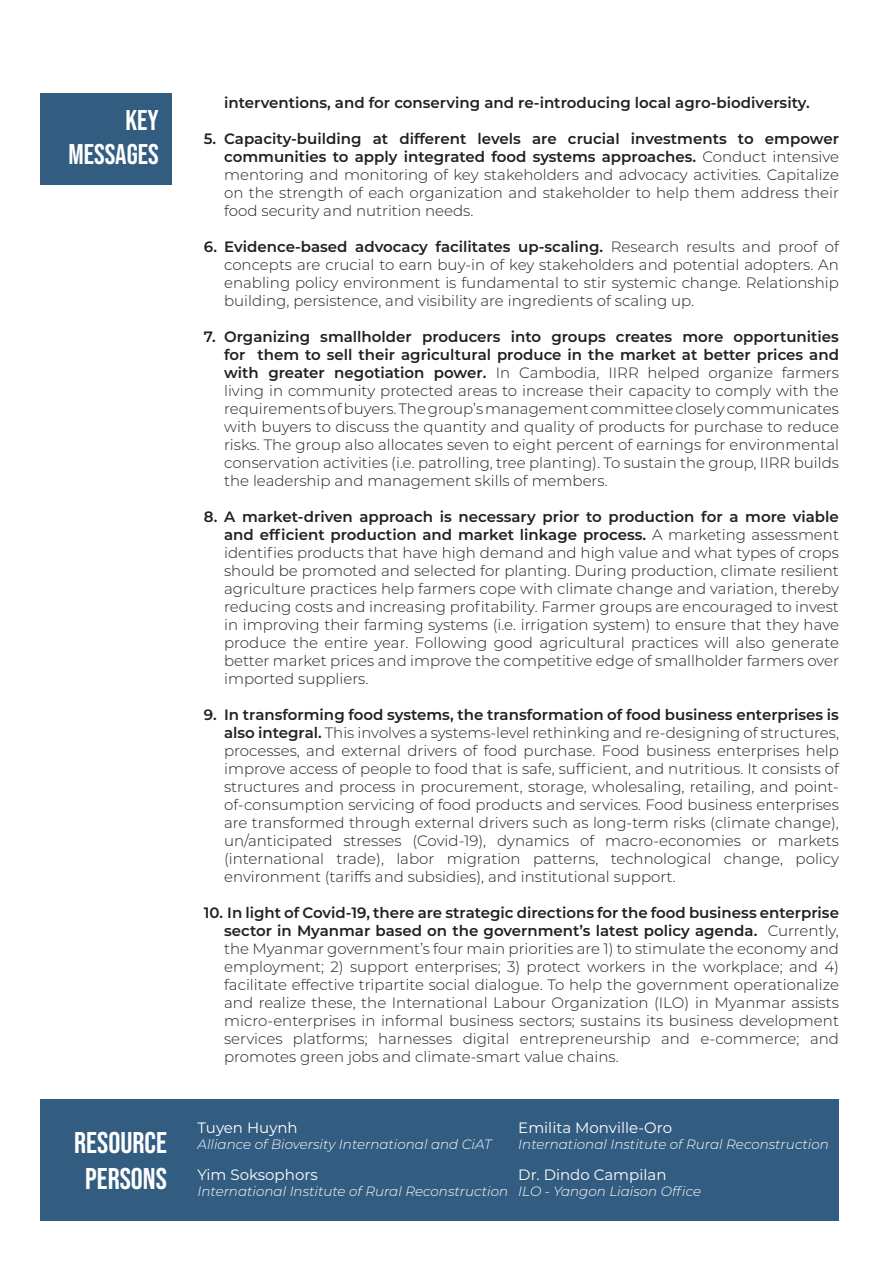
<style>
.page{position:relative;width:893px;height:1263px;background:#fff}
.page>*{position:absolute;margin:0;border:0;box-sizing:border-box;transform-origin:0 0}
.t1{font:30px/36px "Bebas Neue";color:#fff;text-align:center}
.t2{font:28.5px/34.2px "Bebas Neue";color:#fff;text-align:right}
.t3{font:300 15px/18px "Montserrat";color:#231f20;text-align:justify}
.t4{font:600 15px "Montserrat";color:#231f20}
.t5{font:15px "Montserrat";color:#fff}
.t6{font:italic 300 13.5px "Montserrat";color:#fff}
.s1{font-weight:600}
</style>
<div class="page">
<div style="left:41px;top:93px;width:131px;height:91px;background:#325d81"></div>
<div style="left:41px;top:1099px;width:798px;height:122px;background:#325d81"></div>
<h2 class="t2" style="left:68px;top:103px;width:92px">KEY<br>MESSAGES</h2>
<h1 class="t1" style="left:74px;top:1124px;width:94px">RESOURCE<br>PERSONS</h1>
<p class="t4" style="left:224px;top:92px;width:587px">interventions, and for conserving and re-introducing local agro-biodiversity.</p>
<p class="t3" style="left:224px;top:129px;width:616px;text-indent:-20px"><span class="s1">5. Capacity-building at different levels are crucial investments to empower communities to apply integrated food systems approaches.</span> Conduct intensive mentoring and monitoring of key stakeholders and advocacy activities. Capitalize on the strength of each organization and stakeholder to help them address their food security and nutrition needs.</p>
<p class="t3" style="left:224px;top:237px;width:616px;text-indent:-20px"><span class="s1">6. Evidence-based advocacy facilitates up-scaling.</span> Research results and proof of concepts are crucial to earn buy-in of key stakeholders and potential adopters. An enabling policy environment is fundamental to stir systemic change. Relationship building, persistence, and visibility are ingredients of scaling up.</p>
<p class="t3" style="left:224px;top:327px;width:616px;text-indent:-20px"><span class="s1">7. Organizing smallholder producers into groups creates more opportunities for them to sell their agricultural produce in the market at better prices and with greater negotiation power.</span> In Cambodia, IIRR helped organize farmers living in community protected areas to increase their capacity to comply with the requirements of buyers. The group’s management committee closely communicates with buyers to discuss the quantity and quality of products for purchase to reduce risks. The group also allocates seven to eight percent of earnings for environmental conservation activities (i.e. patrolling, tree planting). To sustain the group, IIRR builds the leadership and management skills of members.</p>
<p class="t3" style="left:224px;top:507px;width:616px;text-indent:-20px"><span class="s1">8. A market-driven approach is necessary prior to production for a more viable and efficient production and market linkage process.</span> A marketing assessment identifies products that have high demand and high value and what types of crops should be promoted and selected for planting. During production, climate resilient agriculture practices help farmers cope with climate change and variation, thereby reducing costs and increasing profitability. Farmer groups are encouraged to invest in improving their farming systems (i.e. irrigation system) to ensure that they have produce the entire year. Following good agricultural practices will also generate better market prices and improve the competitive edge of smallholder farmers over imported suppliers.</p>
<p class="t3" style="left:224px;top:705px;width:616px;text-indent:-20px"><span class="s1">9. In transforming food systems, the transformation of food business enterprises is also integral.</span> This involves a systems-level rethinking and re-designing of structures, processes, and external drivers of food purchase. Food business enterprises help improve access of people to food that is safe, sufficient, and nutritious. It consists of structures and process in procurement, storage, wholesaling, retailing, and point&shy;of-consumption servicing of food products and services. Food business enterprises are transformed through external drivers such as long-term risks (climate change), un/anticipated stresses (Covid-19), dynamics of macro-economies or markets (international trade), labor migration patterns, technological change, policy environment (tariffs and subsidies), and institutional support.</p>
<p class="t3" style="left:224px;top:903px;width:616px;text-indent:-20px"><span class="s1">10. In light of Covid-19, there are strategic directions for the food business enterprise sector in Myanmar based on the government’s latest policy agenda.</span> Currently, the Myanmar government’s four main priorities are 1) to stimulate the economy and employment; 2) support enterprises; 3) protect workers in the workplace; and 4) facilitate effective tripartite social dialogue. To help the government operationalize and realize these, the International Labour Organization (ILO) in Myanmar assists micro-enterprises in informal business sectors; sustains its business development services platforms; harnesses digital entrepreneurship and e-commerce; and promotes green jobs and climate-smart value chains.</p>
<p class="t5" style="left:198px;top:1117px;width:102px">Tuyen Huynh</p>
<p class="t6" style="left:198px;top:1135px;width:296px">Alliance of Bioversity International and CiAT</p>
<p class="t5" style="left:198px;top:1164px;width:122px">Yim Soksophors</p>
<p class="t6" style="left:198px;top:1182px;width:312px">International Institute of Rural Reconstruction</p>
<p class="t5" style="left:518px;top:1117px;width:155px">Emilita Monville-Oro</p>
<p class="t6" style="left:518px;top:1135px;width:312px">International Institute of Rural Reconstruction</p>
<p class="t5" style="left:518px;top:1164px;width:150px">Dr. Dindo Campilan</p>
<p class="t6" style="left:518px;top:1182px;width:184px">ILO - Yangon Liaison Office</p>
</div>
